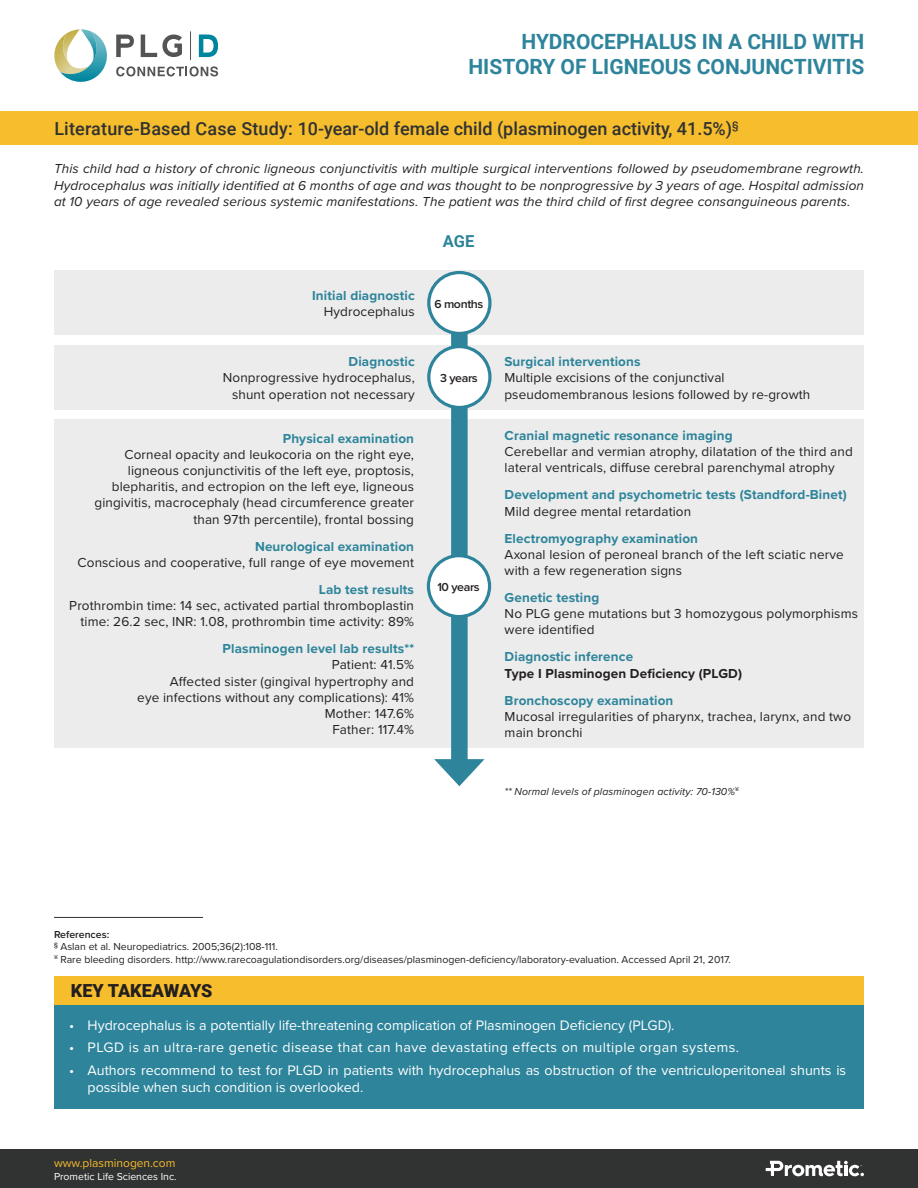
<style>
.page{position:relative;width:918px;height:1188px;background:#fff}
.page>*{position:absolute;margin:0;border:0;box-sizing:border-box;transform-origin:0 0}
.t1{font:700 21px/25.2px "Roboto";color:#2d849b;text-align:right}
.t2{font:500 18px "Roboto";color:#313232}
.t3{font:900 18px "Roboto";letter-spacing:-.005em;color:#231f20}
.t4{font:700 16.5px "Roboto";color:#2d849b}
.t5{font:14.25px/17.1px "Proxima Nova";color:#fff}
.t6{font:14.25px "Proxima Nova";letter-spacing:.03em;color:#fff}
.Body_text_in_boxes{font:13.5px/16.2px "Proxima Nova";letter-spacing:.01em;color:#231f20}
.t7{font:italic 13.5px/16.2px "Proxima Nova";letter-spacing:.01em;color:#231f20;text-align:justify}
.Body_text_in_boxes-2{font:700 13.5px/16.2px "Proxima Nova";letter-spacing:.01em;color:#2d849b;text-align:right}
.Body_text_in_boxes-3{font:700 13.5px/16.2px "Proxima Nova";letter-spacing:.01em;color:#231f20}
.t8{font:600 12px "Proxima Nova";letter-spacing:-.03em;color:#231f20}
.t9{font:12px "Proxima Nova";color:#f6bd2c}
.t10{font:10.5px "Proxima Nova";color:#231f20}
.t11{font:italic 10.5px "Proxima Nova";letter-spacing:.01em;color:#231f20}
.t12{font:10.5px "Proxima Nova";color:#fff}
.t13{font:600 10.5px "Proxima Nova";color:#231f20}
.s1{font-weight:400;color:#231f20}
.s2{font-weight:700;color:#2d849b}
.s3{color:#2d849b}
</style>
<div class="page">
<div style="left:54px;top:345px;width:810px;height:64px;background:#ebeceb"></div>
<div style="left:54px;top:271px;width:810px;height:64px;background:#ebeceb"></div>
<div style="left:54px;top:419px;width:810px;height:328px;background:#ebeceb"></div>
<div style="left:451px;top:274px;width:17px;height:496px;background:#2d849b"></div>
<svg style="left:434px;top:759px;width:51px;height:27px"></svg>
<div style="left:429px;top:273px;width:61px;height:60px;background:#fff;border-radius:50%"></div>
<div style="left:427px;top:271px;width:65px;height:64px;border:3px solid #2d849b;border-radius:50%"></div>
<div style="left:429px;top:347px;width:61px;height:60px;background:#fff;border-radius:50%"></div>
<div style="left:427px;top:345px;width:65px;height:64px;border:3px solid #2d849b;border-radius:50%"></div>
<div style="left:428px;top:556px;width:62px;height:61px;background:#fff;border-radius:50%"></div>
<div style="left:427px;top:554px;width:64px;height:64px;border:3px solid #2d849b;border-radius:50%"></div>
<div style="left:0;top:1149px;width:918px;height:39px;background:#313232"></div>
<div style="left:54px;top:976px;width:810px;height:133px;background:#2d849b"></div>
<hr style="left:54px;top:917px;width:149px;height:1px;background:#313232">
<svg style="left:766px;top:1161px;width:98px;height:15px"></svg>
<div style="left:54px;top:976px;width:810px;height:29px;background:#f6bd2c"></div>
<div style="left:0;top:111px;width:918px;height:34px;background:#f6bd2c"></div>
<svg style="left:116px;top:66px;width:102px;height:10px"></svg>
<svg style="left:190px;top:31px;width:1px;height:29px"></svg>
<svg style="left:116px;top:35px;width:18px;height:22px"></svg>
<svg style="left:141px;top:35px;width:41px;height:22px"></svg>
<svg style="left:199px;top:35px;width:19px;height:22px"></svg>
<svg style="left:54px;top:29px;width:53px;height:53px"></svg>
<p class="t1" style="left:468px;top:28px;width:397px">HYDROCEPHALUS IN A CHILD WITH<br>HISTORY OF LIGNEOUS CONJUNCTIVITIS</p>
<p class="t2" style="left:54px;top:116px;width:686px">Literature-Based Case Study: 10-year-old female child (plasminogen activity, 41.5%)<sup>§</sup></p>
<p class="t7" style="left:54px;top:160px;width:812px">This child had a history of chronic ligneous conjunctivitis with multiple surgical interventions followed by pseudomembrane regrowth.<br>Hydrocephalus was initially identified at 6 months of age and was thought to be nonprogressive by 3 years of age. Hospital admission at 10 years of age revealed serious systemic manifestations. The patient was the third child of first degree consanguineous parents.</p>
<p class="Body_text_in_boxes-2" style="left:312px;top:287px;width:104px">Initial diagnostic<br><span class="s1">Hydrocephalus</span></p>
<p class="Body_text_in_boxes" style="left:223px;top:353px;width:193px;text-align:right"><span class="s2">Diagnostic<br></span>Nonprogressive hydrocephalus, shunt operation not necessary</p>
<p class="Body_text_in_boxes" style="left:94px;top:429px;width:321px;text-align:right"><span class="s2">Physical examination<br></span>Corneal opacity and leukocoria on the right eye, ligneous conjunctivitis of the left eye, proptosis, blepharitis, and ectropion on the left eye, ligneous gingivitis, macrocephaly (head circumference greater than 97th percentile), frontal bossing</p>
<p class="Body_text_in_boxes" style="left:78px;top:537px;width:338px;text-align:right"><span class="s2">Neurological examination<br></span>Conscious and cooperative, full range of eye movement</p>
<p class="Body_text_in_boxes" style="left:69px;top:581px;width:346px;text-align:right"><span class="s2">Lab test results<br></span>Prothrombin time: 14 sec, activated partial thromboplastin time: 26.2 sec, INR: 1.08, prothrombin time activity: 89%</p>
<p class="Body_text_in_boxes" style="left:137px;top:640px;width:278px;text-align:right"><span class="s2">Plasminogen level lab results**<br></span>Patient: 41.5%<br>Affected sister (gingival hypertrophy and<br>eye infections without any complications): 41%<br>Mother: 147.6%<br>Father: 117.4%</p>
<p class="t4" style="left:443px;top:230px;width:33px">AGE</p>
<p class="t8" style="left:434px;top:295px;width:51px">6 months</p>
<p class="t8" style="left:440px;top:369px;width:39px">3 years</p>
<p class="t8" style="left:437px;top:578px;width:44px">10 years</p>
<p class="Body_text_in_boxes" style="left:504px;top:353px;width:307px"><span class="s2">Surgical interventions<br></span>Multiple excisions of the conjunctival pseudomembranous lesions followed by re-growth</p>
<p class="Body_text_in_boxes" style="left:505px;top:427px;width:350px"><span class="s2">Cranial magnetic resonance imaging<br></span>Cerebellar and vermian atrophy, dilatation of the third and lateral ventricals, diffuse cerebral parenchymal atrophy</p>
<p class="Body_text_in_boxes-2" style="left:505px;top:487px;width:344px;text-align:left">Development and psychometric tests (Standford-Binet)<br><span class="s1">Mild degree mental retardation</span></p>
<p class="Body_text_in_boxes" style="left:505px;top:529px;width:341px"><span class="s2">Electromyography examination<br></span>Axonal lesion of peroneal branch of the left sciatic nerve with a few regeneration signs</p>
<p class="Body_text_in_boxes" style="left:505px;top:589px;width:355px"><span class="s2">Genetic testing<br></span>No PLG gene mutations but 3 homozygous polymorphisms were identified</p>
<p class="Body_text_in_boxes-3" style="left:505px;top:649px;width:239px"><span class="s3">Diagnostic inference<br></span>Type I Plasminogen Deficiency (PLGD)</p>
<p class="Body_text_in_boxes" style="left:505px;top:691px;width:348px"><span class="s2">Bronchoscopy examination<br></span>Mucosal irregularities of pharynx, trachea, larynx, and two main bronchi</p>
<p class="t11" style="left:504px;top:783px;width:236px">** Normal levels of plasminogen activity: 70-130%<sup>¥</sup></p>
<p class="t13" style="left:54px;top:926px;width:57px">References:</p>
<p class="t10" style="left:54px;top:939px;width:225px"><sup>§</sup> Aslan et al. Neuropediatrics. 2005;36(2):108-111.</p>
<p class="t10" style="left:54px;top:951px;width:678px"><sup>¥</sup> Rare bleeding disorders. http://www.rarecoagulationdisorders.org/diseases/plasminogen-deficiency/laboratory-evaluation. Accessed April 21, 2017.</p>
<p class="t3" style="left:71px;top:978px;width:143px">KEY TAKEAWAYS</p>
<p class="t5" style="left:69px;top:1016px;width:607px">• Hydrocephalus is a potentially life-threatening complication of Plasminogen Deficiency (PLGD).</p>
<p class="t6" style="left:69px;top:1037px;width:671px">• PLGD is an ultra-rare genetic disease that can have devastating effects on multiple organ systems.</p>
<p class="t5" style="left:88px;top:1061px;width:760px;text-indent:-18px">• Authors recommend to test for PLGD in patients with hydrocephalus as obstruction of the ventriculoperitoneal shunts is possible when such condition is overlooked.</p>
<p class="t9" style="left:54px;top:1154px;width:123px">www.plasminogen.com</p>
<p class="t12" style="left:54px;top:1169px;width:124px">Prometic Life Sciences Inc.</p>
</div>
